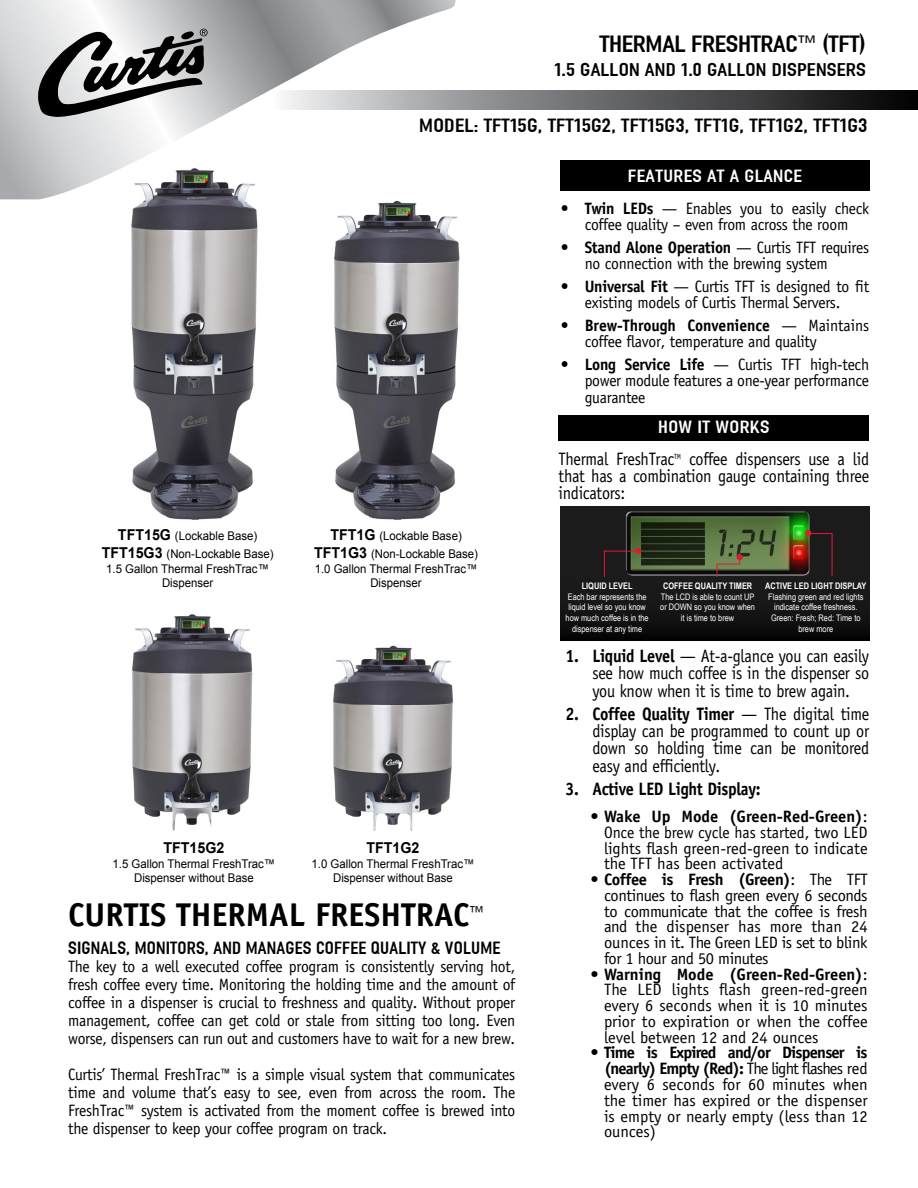
<style>
.page{position:relative;width:918px;height:1188px;background:#fff}
.page>*{position:absolute;margin:0;border:0;box-sizing:border-box;transform-origin:0 0}
.t1{font:700 33px "Officina Sans";color:#000}
.t2{font:24px "Linotype Ordinar";letter-spacing:-.025em;color:#000}
.t3{font:19.5px "Linotype Ordinar";color:#000}
.t4{font:18.75px "Linotype Ordinar";color:#000}
.t5{font:18px/17.2px "Officina Sans";letter-spacing:-.02em;color:#000;text-align:justify;scale:.9 1}
.t6{font:18px "Linotype Ordinar";color:#000;scale:.93 1}
.t7{font:18px "Linotype Ordinar";letter-spacing:.01em;color:#fff}
.t8{font:700 18px "Officina Sans";letter-spacing:-.02em;color:#000;scale:.9 1}
.t9{font:16.5px/18px "Officina Sans";letter-spacing:-.02em;color:#000;text-align:justify;scale:.95 1}
.t10{font:16.5px/15.8px "Officina Sans";letter-spacing:-.02em;color:#000;text-align:justify}
.t11{font:700 15px "Arial";color:#000;scale:.95 1}
.t12{font:12px/14.4px "Arial";color:#000;text-align:center;scale:.95 1}
.t13{font:9px/10.8px "Arial Narrow";color:#fff;text-align:center}
.t14{font:700 9px "Arial Narrow";color:#fff}
.t15{font:7.5px "Officina Sans";color:#000;scale:.85 1}
.s1{font-weight:700}
.s2{font-weight:700;font-size:15px}
</style>
<div class="page">
<img style="left:334px;top:200px;width:126px;height:320px">
<img style="left:131px;top:199px;width:127px;height:321px">
<svg style="left:0;top:0;width:456px;height:199px"></svg>
<svg style="left:271px;top:90px;width:647px;height:20px;background:#717274"></svg>
<svg style="left:35px;top:28px;width:173px;height:90px"></svg>
<div style="left:560px;top:160px;width:310px;height:30px;background:#000"></div>
<div style="left:559px;top:416px;width:310px;height:25px;background:#000"></div>
<div style="left:560px;top:507px;width:309px;height:133px;background:linear-gradient(to bottom,#201f21,#101010)"></div>
<img style="left:626px;top:511px;width:183px;height:65px">
<svg style="left:604px;top:548px;width:37px;height:30px"></svg>
<svg style="left:805px;top:530px;width:28px;height:47px"></svg>
<svg style="left:716px;top:554px;width:27px;height:24px"></svg>
<img style="left:132px;top:614px;width:121px;height:217px">
<img style="left:333px;top:645px;width:120px;height:186px">
<h2 class="t2" style="left:599px;top:29px;width:268px">THERMAL FRESHTRAC™ (TFT)</h2>
<p class="t4" style="left:554px;top:58px;width:313px">1.5 GALLON AND 1.0 GALLON DISPENSERS</p>
<p class="t3" style="left:419px;top:114px;width:450px">MODEL: TFT15G, TFT15G2, TFT15G3, TFT1G, TFT1G2, TFT1G3</p>
<p class="t7" style="left:628px;top:165px;width:176px">FEATURES AT A GLANCE</p>
<p class="t9" style="left:561px;top:200px;width:326px;line-height:16.5px;text-align:center">• <span class="s1">Twin LEDs</span> — Enables you to easily check coffee quality – even from across the room</p>
<p class="t9" style="left:585px;top:239px;width:301px;line-height:16.5px;text-indent:-24px">• <span class="s1">Stand Alone Operation</span> — Curtis TFT requires no connection with the brewing system</p>
<p class="t9" style="left:561px;top:278px;width:326px;line-height:16.5px;text-align:center">• <span class="s1">Universal Fit</span> — Curtis TFT is designed to fit existing models of Curtis Thermal Servers.</p>
<p class="t9" style="left:585px;top:317px;width:301px;line-height:16.5px;text-indent:-24px">• <span class="s1">Brew-Through Convenience</span> — Maintains coffee flavor, temperature and quality</p>
<p class="t9" style="left:585px;top:356px;width:301px;line-height:16.5px;text-indent:-24px">• <span class="s1">Long Service Life</span> — Curtis TFT high-tech power module features a one-year performance guarantee</p>
<p class="t7" style="left:658px;top:416px;width:113px">HOW IT WORKS</p>
<p class="t12" style="left:102px;top:527px;width:183px;line-height:18px"><span class="s2">TFT15G</span> (Lockable Base)<br><span class="s2">TFT15G3</span> (Non-Lockable Base)</p>
<p class="t12" style="left:106px;top:561px;width:173px">1.5 Gallon Thermal FreshTrac™<br>Dispenser</p>
<p class="t12" style="left:314px;top:527px;width:174px;line-height:18px"><span class="s2">TFT1G</span> (Lockable Base)<br><span class="s2">TFT1G3</span> (Non-Lockable Base)</p>
<p class="t12" style="left:315px;top:561px;width:173px">1.0 Gallon Thermal FreshTrac™<br>Dispenser</p>
<p class="t11" style="left:164px;top:838px;width:66px">TFT15G2</p>
<p class="t12" style="left:113px;top:856px;width:173px">1.5 Gallon Thermal FreshTrac™<br>Dispenser without Base</p>
<p class="t11" style="left:367px;top:838px;width:57px">TFT1G2</p>
<p class="t12" style="left:312px;top:856px;width:173px">1.0 Gallon Thermal FreshTrac™<br>Dispenser without Base</p>
<h1 class="t1" style="left:68px;top:894px;width:418px">CURTIS THERMAL FRESHTRAC<sup>™</sup></h1>
<p class="t6" style="left:68px;top:937px;width:467px">SIGNALS, MONITORS, AND MANAGES COFFEE QUALITY &amp; VOLUME</p>
<p class="t9" style="left:68px;top:957px;width:472px">The key to a well executed coffee program is consistently serving hot, fresh coffee every time. Monitoring the holding time and the amount of coffee in a dispenser is crucial to freshness and quality. Without proper management, coffee can get cold or stale from sitting too long. Even worse, dispensers can run out and customers have to wait for a new brew.</p>
<p class="t9" style="left:68px;top:1065px;width:472px">Curtis’ Thermal FreshTrac™ is a simple visual system that communicates time and volume that’s easy to see, even from across the room. The FreshTrac™ system is activated from the moment coffee is brewed into the dispenser to keep your coffee program on track.</p>
<p class="t5" style="left:559px;top:450px;width:347px;text-indent:130px">coffee dispensers use a lid that has a combination gauge containing three indicators:</p>
<p class="t5" style="left:559px;top:450px;width:130px">Thermal FreshTrac</p>
<p class="t15" style="left:674px;top:452px;width:10px">TM</p>
<p class="t14" style="left:582px;top:579px;width:52px">LIQUID LEVEL</p>
<p class="t13" style="left:566px;top:591px;width:85px">Each bar represents the liquid level so you know how much coffee is in the dispenser at any time</p>
<p class="t14" style="left:663px;top:579px;width:91px">COFFEE QUALITY TIMER</p>
<p class="t13" style="left:660px;top:591px;width:96px">The LCD is able to count UP or DOWN so you know when it is time to brew</p>
<p class="t14" style="left:765px;top:579px;width:103px">ACTIVE LED LIGHT DISPLAY</p>
<p class="t13" style="left:768px;top:591px;width:97px">Flashing green and red lights indicate coffee freshness.<br>Green: Fresh; Red: Time to brew more</p>
<p class="t5" style="left:592px;top:648px;width:309px;text-indent:-27px"><span class="s1">1. Liquid Level</span> — At-a-glance you can easily see how much coffee is in the dispenser so you know when it is time to brew again.</p>
<p class="t5" style="left:592px;top:705px;width:309px;text-indent:-27px"><span class="s1">2. Coffee Quality Timer</span> — The digital time display can be programmed to count up or down so holding time can be monitored easy and efficiently.</p>
<p class="t8" style="left:565px;top:778px;width:218px">3. Active LED Light Display:</p>
<p class="t10" style="left:604px;top:809px;width:265px;text-indent:-14px"><span class="s1">• Wake Up Mode (Green-Red-Green)</span>:<br>Once the brew cycle has started, two LED lights flash green-red-green to indicate the TFT has been activated</p>
<p class="t10" style="left:604px;top:872px;width:265px;text-indent:-13px"><span class="s1">• Coffee is Fresh (Green)</span>: The TFT continues to flash green every 6 seconds to communicate that the coffee is fresh and the dispenser has more than 24 ounces in it. The Green LED is set to blink for 1 hour and 50 minutes</p>
<p class="t10" style="left:604px;top:966px;width:265px;text-indent:-13px"><span class="s1">• Warning Mode (Green-Red-Green)</span>:<br>The LED lights flash green-red-green every 6 seconds when it is 10 minutes prior to expiration or when the coffee level between 12 and 24 ounces</p>
<p class="t10" style="left:604px;top:1045px;width:265px;text-indent:-13px"><span class="s1">• Time is Expired and/or Dispenser is (nearly) Empty (Red):</span> The light flashes red every 6 seconds for 60 minutes when the timer has expired or the dispenser is empty or nearly empty (less than 12 ounces)</p>
</div>
